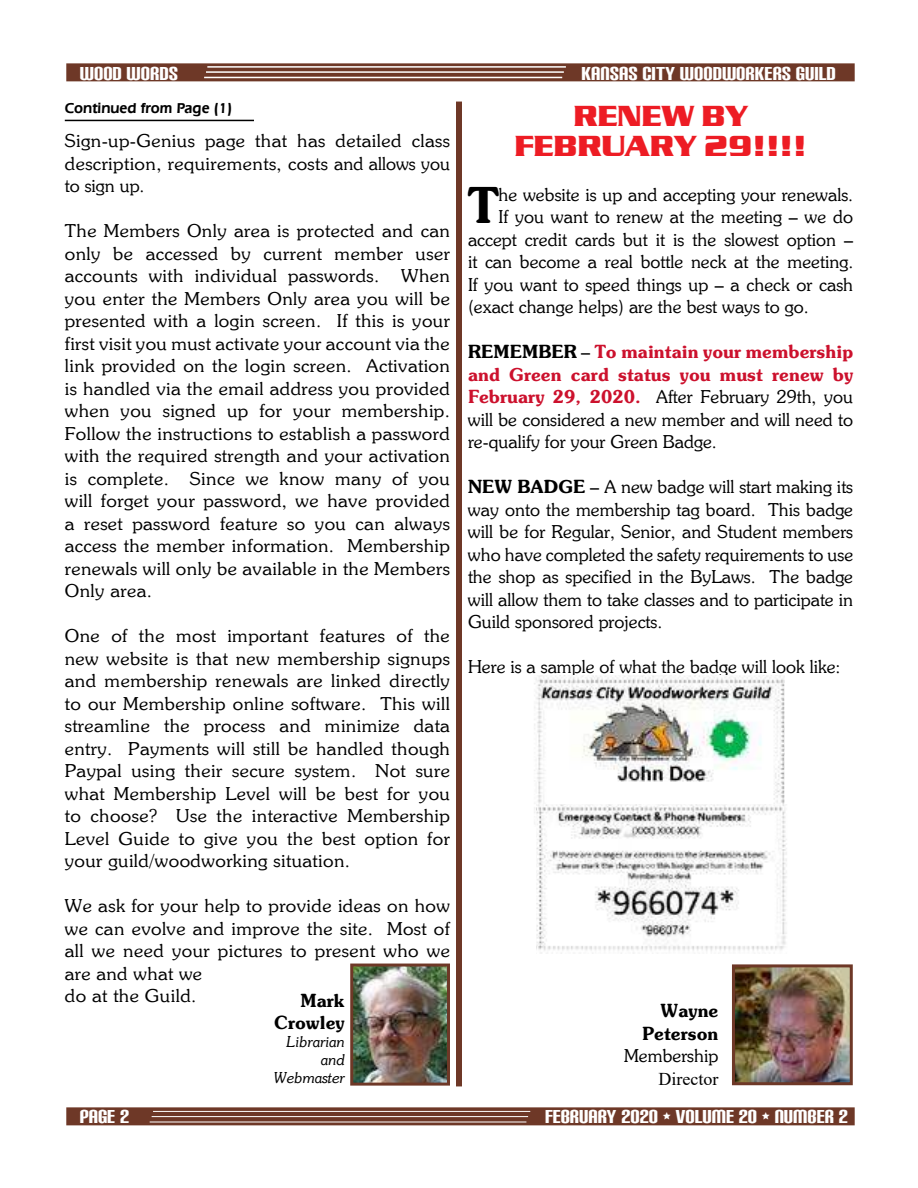
<style>
.page{position:relative;width:918px;height:1188px;background:#fff}
.page>*{position:absolute;margin:0;border:0;box-sizing:border-box;transform-origin:0 0}
.t1{font:49.05px "Souvienne Bold SWFTE";color:#000}
.t2{font:700 30px/30px "Serpentine D";color:#ed1c24;text-align:center}
.t3{font:22.5px "Carbon Block";color:#fff}
.t4{font:18px/22.5px "Souvienne Regular SWFTE";color:#000;text-align:justify;scale:1.05 1}
.t5{font:18px/22.5px "Souvienne Regular SWFTE";color:#000;text-align:justify}
.t6{font:18px/22.5px "Souvienne Regular SWFTE";letter-spacing:.02em;color:#000;scale:1.05 1}
.t7{font:18px/22.5px "Souvienne Bold SWFTE";color:#cc112d}
.t8{font:18px/22.5px "Souvienne Bold SWFTE";color:#000;text-align:right}
.t9{font:18px "Times New Roman";color:#000}
.t10{font:15px/18px "Souvienne Italic SWFTE";color:#000;text-align:right}
.t11{font:600 15px "Eras IT Cby BT";color:#000}
.s1{color:#000}
.s2{font-family:"Souvienne Regular SWFTE";color:#000}
.s3{font-family:"Souvienne Bold SWFTE";color:#cc112d}
.s4{font-family:"Souvienne Bold SWFTE"}
</style>
<div class="page">
<hr style="left:65px;top:120px;width:189px;height:1px;background:#000">
<div style="left:66px;top:63px;width:789px;height:18px;background:#6e3827"></div>
<hr style="left:207px;top:66px;width:359px;height:2px;background:#fff">
<hr style="left:204px;top:77px;width:358px;height:1px;background:#fff">
<hr style="left:206px;top:71px;width:358px;height:2px;background:#fff">
<div style="left:66px;top:1107px;width:789px;height:18px;background:#6e3827"></div>
<hr style="left:153px;top:1111px;width:377px;height:1px;background:#fff">
<hr style="left:150px;top:1122px;width:376px;height:1px;background:#fff">
<hr style="left:152px;top:1116px;width:376px;height:1px;background:#fff">
<img style="left:354px;top:968px;width:92px;height:114px">
<div style="left:350px;top:964px;width:100px;height:122px;border:3px solid #6e3827"></div>
<img style="left:534px;top:675px;width:251px;height:149px">
<img style="left:537px;top:805px;width:250px;height:148px">
<img style="left:736px;top:968px;width:113px;height:113px">
<div style="left:732px;top:964px;width:121px;height:121px;border:3px solid #6e3827"></div>
<div style="left:456px;top:102px;width:6px;height:984px;background:#6e3827"></div>
<p class="t3" style="left:80px;top:59px;width:100px">WOOD WORDS</p>
<p class="t3" style="left:581px;top:59px;width:256px">KANSAS CITY WOODWORKERS GUILD</p>
<p class="t11" style="left:65px;top:103px;width:169px">Continued from Page (1)</p>
<p class="t4" style="left:65px;top:130px;width:368px">Sign-up-Genius page that has detailed class description, requirements, costs and allows you to sign up.</p>
<p class="t4" style="left:65px;top:220px;width:368px">The Members Only area is protected and can only be accessed by current member user accounts with individual passwords. When you enter the Members Only area you will be presented with a login screen. If this is your first visit you must activate your account via the link provided on the login screen. Activation is handled via the email address you provided when you signed up for your membership.<br>Follow the instructions to establish a password with the required strength and your activation is complete. Since we know many of you will forget your password, we have provided a reset password feature so you can always access the member information. Membership renewals will only be available in the Members Only area.</p>
<p class="t4" style="left:65px;top:625px;width:368px">One of the most important features of the new website is that new membership signups and membership renewals are linked directly to our Membership online software. This will streamline the process and minimize data entry. Payments will still be handled though Paypal using their secure system. Not sure what Membership Level will be best for you to choose? Use the interactive Membership Level Guide to give you the best option for your guild/woodworking situation.</p>
<p class="t6" style="left:65px;top:895px;width:368px">We ask for your help to provide ideas on how we can evolve and improve the site. Most of all we need your pictures to present who we are and what we<br>do at the Guild.</p>
<p class="t8" style="left:274px;top:991px;width:72px">Mark<br>Crowley</p>
<p class="t10" style="left:274px;top:1034px;width:73px">Librarian and<br>Webmaster</p>
<h2 class="t2" style="left:514px;top:104px;width:294px">RENEW BY<br>FEBRUARY 29!!!!</h2>
<h1 class="t1" style="left:468px;top:187px;width:32px">T</h1>
<p class="t5" style="left:499px;top:184px;width:356px">he website is up and accepting your renewals.</p>
<p class="t5" style="left:499px;top:207px;width:356px">If you want to renew at the meeting – we do</p>
<p class="t5" style="left:468px;top:229px;width:387px">accept credit cards but it is the slowest option –</p>
<p class="t5" style="left:468px;top:252px;width:387px">it can become a real bottle neck at the meeting.</p>
<p class="t5" style="left:468px;top:274px;width:387px">If you want to speed things up – a check or cash</p>
<p class="t5" style="left:468px;top:297px;width:342px">(exact change helps) are the best ways to go.</p>
<p class="t7" style="left:468px;top:342px;width:387px"><span class="s1">REMEMBER</span> <span class="s2">–</span> To maintain your membership and Green card status you must renew by</p>
<p class="t5" style="left:468px;top:387px;width:387px"><span class="s3">February 29, 2020.</span> After February 29th, you will be considered a new member and will need to re-qualify for your Green Badge.</p>
<p class="t5" style="left:468px;top:477px;width:387px"><span class="s4">NEW BADGE</span> – A new badge will start making its way onto the membership tag board. This badge will be for Regular, Senior, and Student members who have completed the safety requirements to use the shop as specified in the ByLaws. The badge will allow them to take classes and to participate in Guild sponsored projects.</p>
<p class="t5" style="left:468px;top:657px;width:374px">Here is a sample of what the badge will look like:</p>
<p class="t8" style="left:643px;top:1001px;width:77px">Wayne<br>Peterson</p>
<p class="t5" style="left:624px;top:1046px;width:96px">Membership</p>
<p class="t9" style="left:658px;top:1068px;width:61px">Director</p>
<p class="t3" style="left:80px;top:1102px;width:51px">PAGE 2</p>
<p class="t3" style="left:545px;top:1102px;width:304px">FEBRUARY 2020 • VOLUME 20 • NUMBER 2</p>
</div>
